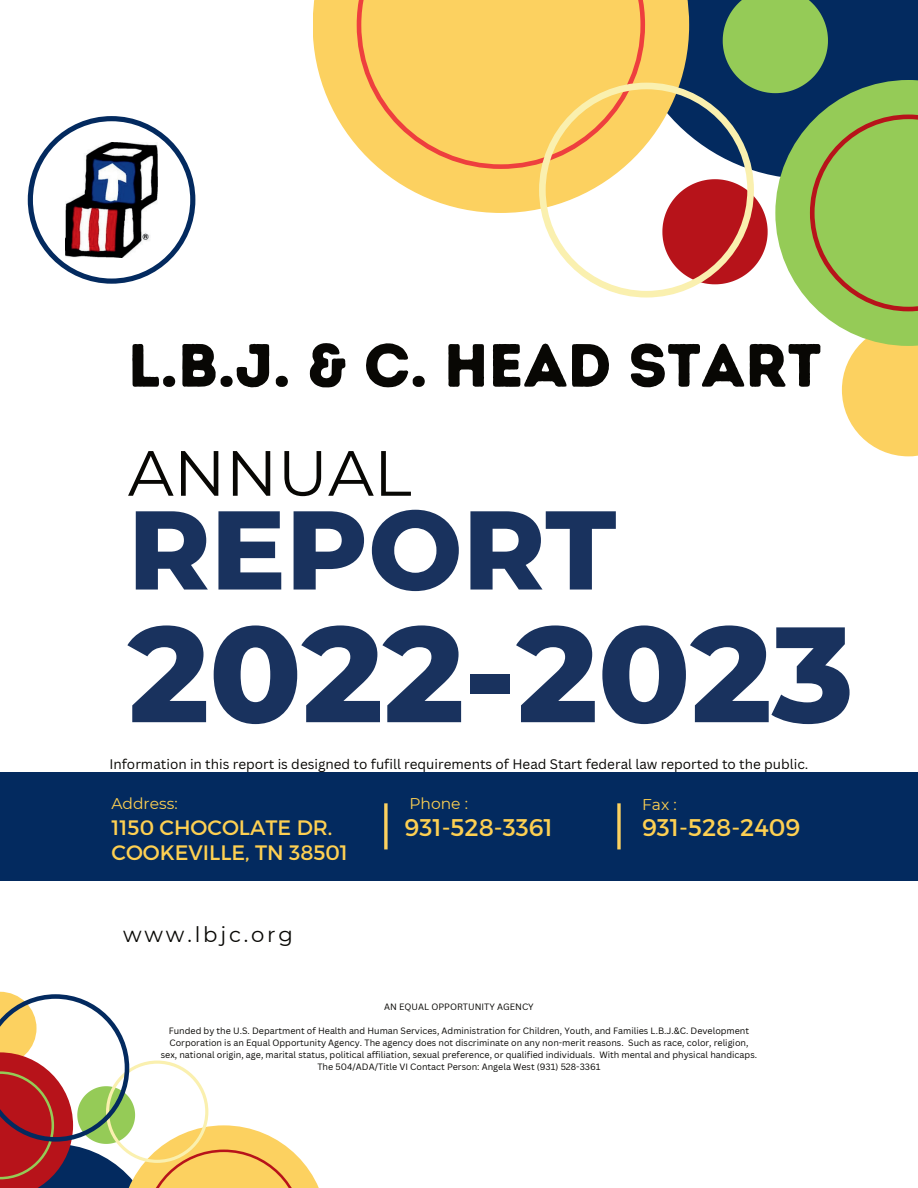
<style>
.page{position:relative;width:918px;height:1188px;background:#fff}
.page>*{position:absolute;margin:0;border:0;box-sizing:border-box;transform-origin:0 0}
.t1{font:800 135.45px "Montserrat";color:#19325e}
.t2{font:800 111.75px "Montserrat";color:#19325e}
.t3{font:63.9px "Montserrat";color:#080704}
.t4{font:60.9px "Intro Rust Base";color:#080704}
.t5{font:24.15px "Montserrat";color:#fed052}
.t6{font:21.15px "Montserrat";letter-spacing:.135em;color:#080704}
.t7{font:20.85px/24.8px "Montserrat";color:#fed052}
.t8{font:15.45px "Montserrat";color:#fed052}
.t9{font:13.5px "Canva Sans";color:#080704}
.t10{font:9px/12px "Canva Sans";color:#080704;text-align:center}
</style>
<div class="page">
<svg style="left:689px;top:0;width:229px;height:456px"></svg>
<svg style="left:313px;top:0;width:376px;height:213px;fill:#fcd160"></svg>
<div style="left:357px;top:0;width:288px;height:169px;background:#fcd160"></div>
<div style="left:0;top:772px;width:918px;height:108px;background:#032a5f"></div>
<svg style="left:384px;top:803px;width:4px;height:46px"></svg>
<svg style="left:617px;top:803px;width:4px;height:46px"></svg>
<svg style="left:539px;top:83px;width:215px;height:215px"></svg>
<svg style="left:28px;top:116px;width:167px;height:168px"></svg>
<svg style="left:0;top:992px;width:319px;height:196px"></svg>
<img style="left:66px;top:142px;width:91px;height:115px">
<h3 class="t4" style="left:128px;top:327px;width:695px">L.B.J. &amp; C. HEAD START</h3>
<h3 class="t3" style="left:128px;top:429px;width:285px">ANNUAL</h3>
<h2 class="t2" style="left:128px;top:468px;width:490px">REPORT</h2>
<h1 class="t1" style="left:128px;top:575px;width:727px">2022-2023</h1>
<h3 class="t9" style="left:109px;top:756px;width:701px">Information in this report is designed to fufill requirements of Head Start federal law reported to the public.</h3>
<h3 class="t8" style="left:111px;top:793px;width:68px">Address:</h3>
<h3 class="t7" style="left:111px;top:815px;width:238px">1150 CHOCOLATE DR.<br>COOKEVILLE, TN 38501</h3>
<h3 class="t6" style="left:123px;top:920px;width:172px">www.lbjc.org</h3>
<h3 class="t8" style="left:409px;top:793px;width:60px">Phone :</h3>
<h3 class="t5" style="left:405px;top:813px;width:150px">931-528-3361</h3>
<h3 class="t8" style="left:642px;top:794px;width:36px">Fax :</h3>
<h3 class="t5" style="left:642px;top:812px;width:160px">931-528-2409</h3>
<p class="t10" style="left:384px;top:1001px;width:151px">AN EQUAL OPPORTUNITY AGENCY</p>
<p class="t10" style="left:161px;top:1025px;width:598px">Funded by the U.S. Department of Health and Human Services, Administration for Children, Youth, and Families L.B.J.&amp;C. Development Corporation is an Equal Opportunity Agency. The agency does not discriminate on any non-merit reasons. Such as race, color, religion, sex, national origin, age, marital status, political affiliation, sexual preference, or qualified individuals. With mental and physical handicaps.<br>The 504/ADA/Title VI Contact Person: Angela West (931) 528-3361</p>
</div>
